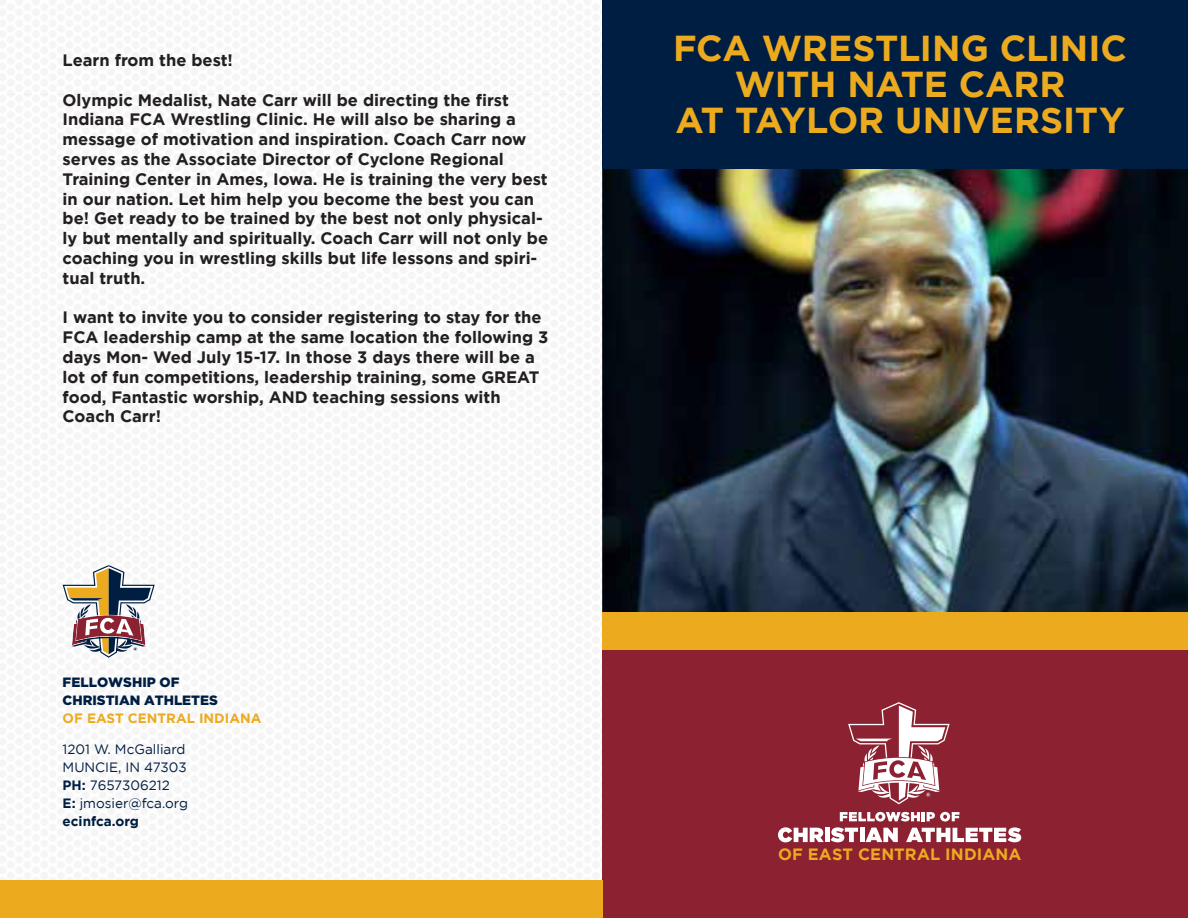
<style>
.page{position:relative;width:1188px;height:918px;background:#fff}
.page>*{position:absolute;margin:0;border:0;box-sizing:border-box;transform-origin:0 0}
.t1{font:700 36px/36px "Gotham";letter-spacing:-.005em;color:#ecaa1f;text-align:center}
.t2{font:700 16.5px/19.8px "Gotham";color:#231f20}
.t3{font:700 16.35px "Gotham";letter-spacing:.005em;color:#ecaa1f}
.t4{font:13.5px/18px "Gotham";color:#001e41}
.t5{font:900 13.5px/18px "Gotham";color:#001e41}
.t6{font:700 13.5px "Gotham";color:#ecaa1f}
.s1{font-weight:700}
</style>
<div class="page">
<img style="left:603px;top:169px;width:585px;height:443px">
<div style="left:603px;top:650px;width:585px;height:268px;background:#8b2131"></div>
<div style="left:0;top:880px;width:603px;height:38px;background:#ecaa1f"></div>
<svg style="left:63px;top:565px;width:92px;height:93px"></svg>
<div style="left:603px;top:0;width:585px;height:169px;background:#001e41"></div>
<div style="left:603px;top:612px;width:585px;height:38px;background:#ecaa1f"></div>
<svg style="left:778px;top:827px;width:46px;height:15px"></svg>
<div style="left:825px;top:828px;width:5px;height:14px;background:#fff"></div>
<svg style="left:831px;top:812px;width:190px;height:30px"></svg>
<svg style="left:848px;top:702px;width:102px;height:102px"></svg>
<p class="t2" style="left:63px;top:50px;width:172px">Learn from the best!</p>
<p class="t2" style="left:63px;top:89px;width:487px">Olympic Medalist, Nate Carr will be directing the first Indiana FCA Wrestling Clinic. He will also be sharing a message of motivation and inspiration. Coach Carr now serves as the Associate Director of Cyclone Regional Training Center in Ames, Iowa. He is training the very best in our nation. Let him help you become the best you can be! Get ready to be trained by the best not only physical&shy;ly but mentally and spiritually. Coach Carr will not only be coaching you in wrestling skills but life lessons and spiri&shy;tual truth.</p>
<p class="t2" style="left:63px;top:307px;width:487px">I want to invite you to consider registering to stay for the FCA leadership camp at the same location the following 3 days Mon- Wed July 15-17. In those 3 days there will be a lot of fun competitions, leadership training, some GREAT food, Fantastic worship, AND teaching sessions with Coach Carr!</p>
<p class="t5" style="left:63px;top:673px;width:157px">FELLOWSHIP OF<br>CHRISTIAN ATHLETES</p>
<p class="t6" style="left:63px;top:710px;width:200px">OF EAST CENTRAL INDIANA</p>
<p class="t4" style="left:63px;top:740px;width:127px">1201 W. McGalliard<br>MUNCIE, IN 47303<br><span class="s1">PH:</span> 7657306212<br><span class="s1">E:</span> jmosier@fca.org <span class="s1">ecinfca.org</span></p>
<h1 class="t1" style="left:673px;top:30px;width:455px">FCA WRESTLING CLINIC<br>WITH NATE CARR<br>AT TAYLOR UNIVERSITY</h1>
<p class="t3" style="left:778px;top:845px;width:245px">OF EAST CENTRAL INDIANA</p>
</div>
